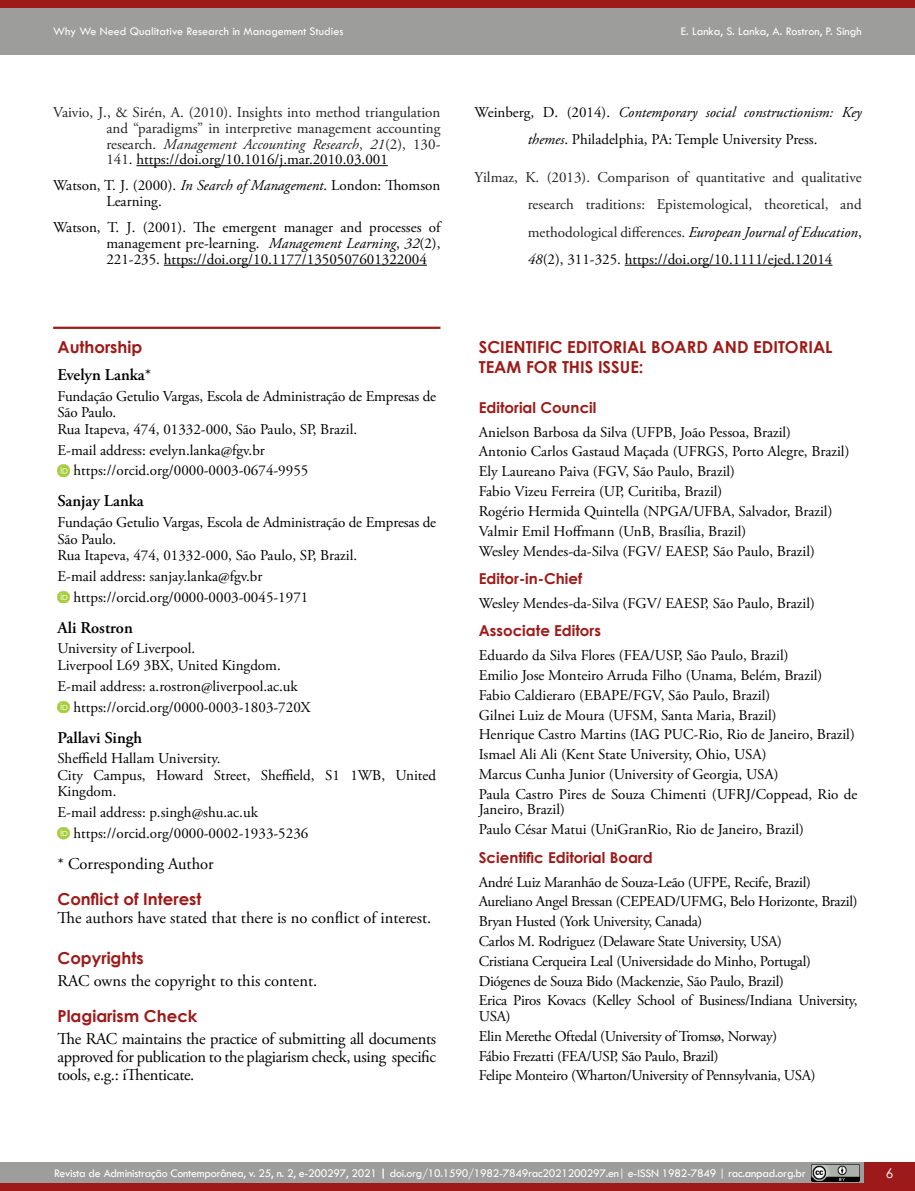
<style>
.page{position:relative;width:915px;height:1191px;background:#fff}
.page>*{position:absolute;margin:0;border:0;box-sizing:border-box;transform-origin:0 0}
.t1{font:16.5px/18px "Adobe Garamond Pro";color:#000;text-align:justify}
.t2{font:700 16.5px/20.1px "Century Gothic";color:#9d1a18}
.t3{font:600 16.5px "Adobe Garamond Pro";color:#000}
.t4{font:15px/19.8px "Adobe Garamond Pro";color:#000}
.t5{font:15px/19.8px "Adobe Garamond Pro";letter-spacing:-.02em;color:#000}
.t6{font:15px/15.6px "Adobe Garamond Pro";color:#222;text-align:justify}
.t7{font:700 15px "Century Gothic";color:#9d1a18}
.t8{font:13.5px "Century Gothic";color:#fff}
.t9{font:12px "Tw Cen";letter-spacing:-.02em;color:#fff}
.t10{font:12px "Tw Cen";color:#fff}
.s1{font-style:italic}
.s2{color:#000}
.s3{font-weight:400}
.s4{font-style:italic;color:#000}
.s5{font-weight:700}
</style>
<div class="page">
<div style="left:863px;top:1162px;width:51px;height:21px;background:#9d1a1a"></div>
<div style="left:0;top:0;width:914px;height:54px;background:#9d9d9c"></div>
<div style="left:0;top:0;width:914px;height:7px;background:#9d1a18"></div>
<div style="left:0;top:1162px;width:863px;height:21px;background:#9d9d9c"></div>
<div style="left:0;top:1183px;width:914px;height:8px;background:#9d1a18"></div>
<svg style="left:914px;top:1162px;width:1px;height:29px"></svg>
<img style="left:811px;top:1164px;width:48px;height:17px">
<hr style="left:136px;top:165px;width:252px;height:1px;background:#000">
<hr style="left:164px;top:265px;width:263px;height:1px;background:#000">
<hr style="left:624px;top:265px;width:208px;height:1px;background:#000">
<hr style="left:53px;top:327px;width:387px;height:2px;background:#9d1a18">
<svg style="left:57px;top:464px;width:13px;height:12px"></svg>
<svg style="left:57px;top:591px;width:13px;height:12px"></svg>
<svg style="left:57px;top:700px;width:13px;height:12px"></svg>
<svg style="left:57px;top:827px;width:13px;height:12px"></svg>
<p class="t10" style="left:53px;top:24px;width:291px">Why We Need Qualitative Research in Management Studies</p>
<p class="t10" style="left:680px;top:24px;width:182px">E. Lanka, S. Lanka, A. Rostron, P. Singh</p>
<p class="t6" style="left:106px;top:105px;width:335px;text-indent:-53px">Vaivio, J., &amp; Sirén, A. (2010). Insights into method triangulation and “paradigms” in interpretive management accounting research. <span class="s1">Management Accounting Research</span>, <span class="s1">21</span>(2), 130- 141<span class="s2">. https://doi.org/10.1016/j.mar.2010.03.001</span></p>
<p class="t4" style="left:106px;top:178px;width:335px;line-height:15.6px;text-indent:-53px">Watson, T. J. (2000). <span class="s1">In Search of Management</span>. London: Thomson<br>Learning.</p>
<p class="t4" style="left:106px;top:220px;width:335px;line-height:15.6px;text-align:justify;text-indent:-53px">Watson, T. J. (2001). The emergent manager and processes of management pre-learning. <span class="s1">Management Learning</span>, <span class="s1">32</span>(2), 221-235. https://doi.org/10.1177/1350507601322004</p>
<p class="t2" style="left:57px;top:336px;width:86px">Authorship</p>
<p class="t3" style="left:57px;top:365px;width:95px">Evelyn Lanka<span class="s3">*</span></p>
<p class="t4" style="left:57px;top:388px;width:380px;line-height:16.5px">Fundação Getulio Vargas, Escola de Administração de Empresas de<br>São Paulo.<br>Rua Itapeva, 474, 01332-000, São Paulo, SP, Brazil.</p>
<p class="t4" style="left:73px;top:440px;width:236px;line-height:20.9px;text-indent:-16px">E-mail address: evelyn.lanka@fgv.br https://orcid.org/0000-0003-0674-9955</p>
<p class="t3" style="left:57px;top:491px;width:88px">Sanjay Lanka</p>
<p class="t4" style="left:57px;top:514px;width:380px;line-height:16.5px">Fundação Getulio Vargas, Escola de Administração de Empresas de<br>São Paulo.<br>Rua Itapeva, 474, 01332-000, São Paulo, SP, Brazil.</p>
<p class="t4" style="left:73px;top:566px;width:236px;line-height:20.9px;text-indent:-16px">E-mail address: sanjay.lanka@fgv.br https://orcid.org/0000-0003-0045-1971</p>
<p class="t3" style="left:57px;top:618px;width:77px">Ali Rostron</p>
<p class="t4" style="left:57px;top:641px;width:225px;line-height:16.5px">University of Liverpool.<br>Liverpool L69 3BX, United Kingdom.</p>
<p class="t4" style="left:73px;top:676px;width:238px;line-height:20.9px;text-indent:-16px">E-mail address: a.rostron@liverpool.ac.uk https://orcid.org/0000-0003-1803-720X</p>
<p class="t3" style="left:57px;top:728px;width:86px">Pallavi Singh</p>
<p class="t4" style="left:57px;top:751px;width:380px;line-height:16.5px">Sheffield Hallam University.<br>City Campus, Howard Street, Sheffield, S1 1WB, United<br>Kingdom.</p>
<p class="t4" style="left:73px;top:802px;width:236px;line-height:20.9px;text-indent:-16px">E-mail address: p.singh@shu.ac.uk https://orcid.org/0000-0002-1933-5236</p>
<p class="t1" style="left:57px;top:855px;width:158px">* Corresponding Author</p>
<p class="t2" style="left:57px;top:888px;width:145px">Conflict of Interest</p>
<p class="t1" style="left:57px;top:909px;width:375px">The authors have stated that there is no conflict of interest.</p>
<p class="t2" style="left:57px;top:946px;width:88px">Copyrights</p>
<p class="t1" style="left:57px;top:972px;width:261px">RAC owns the copyright to this content.</p>
<p class="t2" style="left:57px;top:1005px;width:141px">Plagiarism Check</p>
<p class="t1" style="left:57px;top:1030px;width:380px">The RAC maintains the practice of submitting all documents approved for publication to the plagiarism check, using specific tools, e.g.: iThenticate.</p>
<p class="t4" style="left:474px;top:99px;width:388px;line-height:27.2px;text-align:center">Weinberg, D. (2014). <span class="s1">Contemporary social constructionism: Key themes</span>. Philadelphia, PA: Temple University Press.</p>
<p class="t6" style="left:527px;top:164px;width:335px;line-height:27.2px;text-indent:-53px">Yilmaz, K. (2013). Comparison of quantitative and qualitative research traditions: Epistemological, theoretical, and methodological differences. <span class="s4">European Journal of Education</span><span class="s2">, </span><span class="s4">48</span><span class="s2">(2), 311-325. https://doi.org/10.1111/ejed.12014</span></p>
<p class="t2" style="left:478px;top:336px;width:355px">SCIENTIFIC EDITORIAL BOARD AND EDITORIAL<br>TEAM FOR THIS ISSUE:</p>
<p class="t7" style="left:478px;top:396px;width:119px">Editorial Council</p>
<p class="t4" style="left:478px;top:422px;width:372px">Anielson Barbosa da Silva (UFPB, João Pessoa, Brazil)<br>Antonio Carlos Gastaud Maçada (UFRGS, Porto Alegre, Brazil)<br>Ely Laureano Paiva (FGV, São Paulo, Brazil)<br>Fabio Vizeu Ferreira (UP, Curitiba, Brazil)<br>Rogério Hermida Quintella (NPGA/UFBA, Salvador, Brazil)<br>Valmir Emil Hoffmann (UnB, Brasília, Brazil)<br>Wesley Mendes-da-Silva (FGV/ EAESP, São Paulo, Brazil)</p>
<p class="t7" style="left:478px;top:567px;width:105px">Editor-in-Chief</p>
<p class="t4" style="left:478px;top:594px;width:337px">Wesley Mendes-da-Silva (FGV/ EAESP, São Paulo, Brazil)</p>
<p class="t7" style="left:478px;top:619px;width:124px">Associate Editors</p>
<p class="t4" style="left:478px;top:646px;width:380px">Eduardo da Silva Flores (FEA/USP, São Paulo, Brazil)<br>Emilio Jose Monteiro Arruda Filho (Unama, Belém, Brazil)<br>Fabio Caldieraro (EBAPE/FGV, São Paulo, Brazil)<br>Gilnei Luiz de Moura (UFSM, Santa Maria, Brazil)<br>Henrique Castro Martins (IAG PUC-Rio, Rio de Janeiro, Brazil)<br>Ismael Ali Ali (Kent State University, Ohio, USA)<br>Marcus Cunha Junior (University of Georgia, USA)<br>Paula Castro Pires de Souza Chimenti (UFRJ/Coppead, Rio de</p>
<p class="t4" style="left:478px;top:800px;width:326px">Janeiro, Brazil)<br>Paulo César Matui (UniGranRio, Rio de Janeiro, Brazil)</p>
<p class="t7" style="left:478px;top:845px;width:175px">Scientific Editorial Board</p>
<p class="t5" style="left:478px;top:872px;width:380px">André Luiz Maranhão de Souza-Leão (UFPE, Recife, Brazil)<br>Aureliano Angel Bressan (CEPEAD/UFMG, Belo Horizonte, Brazil)<br>Bryan Husted (York University, Canada)<br>Carlos M. Rodriguez (Delaware State University, USA)<br>Cristiana Cerqueira Leal (Universidade do Minho, Portugal)<br>Diógenes de Souza Bido (Mackenzie, São Paulo, Brazil)<br>Erica Piros Kovacs (Kelley School of Business/Indiana University,</p>
<p class="t5" style="left:478px;top:1007px;width:338px">USA)<br>Elin Merethe Oftedal (University of Tromsø, Norway)<br>Fábio Frezatti (FEA/USP, São Paulo, Brazil)<br>Felipe Monteiro (Wharton/University of Pennsylvania, USA)</p>
<p class="t9" style="left:54px;top:1166px;width:752px">Revista de Administração Contemporânea, v. 25, n. 2, e-200297, 2021 <span class="s5">|</span> doi.org/10.1590/1982-7849rac2021200297.en| e-ISSN 1982-7849 | rac.anpad.org.br</p>
<p class="t8" style="left:885px;top:1163px;width:9px">6</p>
</div>
